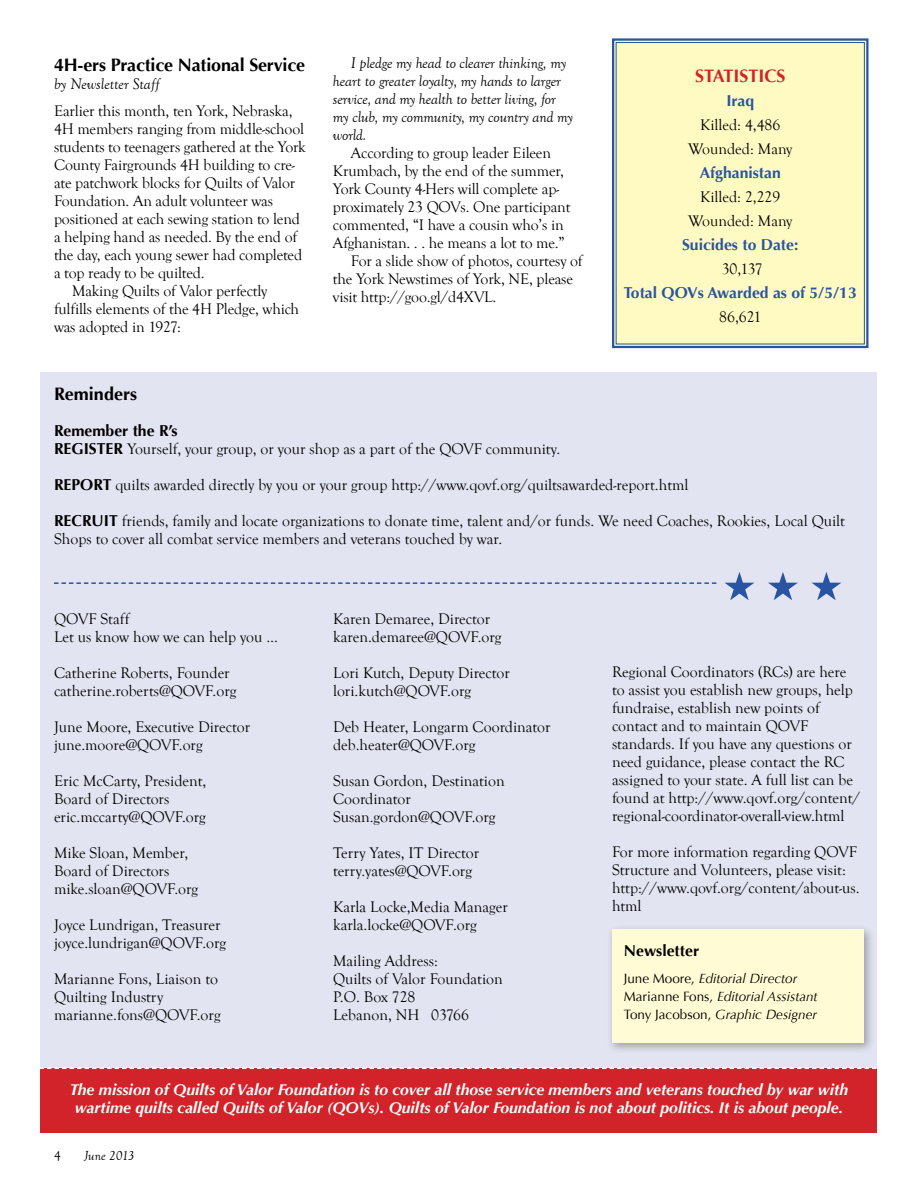
<style>
.page{position:relative;width:918px;height:1188px;background:#fff}
.page>*{position:absolute;margin:0;border:0;box-sizing:border-box;transform-origin:0 0}
.t1{font:700 18px "Optima";letter-spacing:-.01em;color:#000}
.t2{font:700 18px "Optima";color:#d2232a}
.t3{font:15.75px/18px "Goudy Old Style T";color:#000}
.t4{font:italic 700 15.75px/18px "Optima";color:#fff;text-align:center}
.t5{font:italic 15.75px/18px "Goudy Old Style T";letter-spacing:-.01em;color:#000}
.t6{font:700 15.75px "Optima";color:#2854a2}
.t7{font:700 15.75px "Optima";color:#000}
.t8{font:italic 13.5px/18px "Optima";color:#000}
.t9{font:italic 13.5px "Goudy Old Style T";color:#000}
.t10{font:13.5px "Goudy Old Style T";color:#000}
.s1{font-family:"Optima";font-weight:700}
.s2{font-style:normal}
</style>
<div class="page">
<div style="left:40px;top:372px;width:837px;height:696px;background:#e2e4f1"></div>
<div style="left:40px;top:1068px;width:837px;height:65px;background:#d2232a"></div>
<svg style="left:40px;top:1068px;width:837px;height:1px"></svg>
<svg style="left:54px;top:582px;width:662px;height:2px"></svg>
<div style="left:607px;top:924px;width:268px;height:130px;background:#000;opacity:.3"></div>
<div style="left:612px;top:930px;width:252px;height:113px;background:#fffcd5"></div>
<svg style="left:725px;top:572px;width:116px;height:28px"></svg>
<div style="left:612px;top:38px;width:257px;height:311px;background:#fffac2"></div>
<div style="left:616px;top:42px;width:249px;height:302px;border:1px solid #2854a2"></div>
<p class="t1" style="left:54px;top:54px;width:253px">4H-ers Practice National Service</p>
<p class="t5" style="left:54px;top:75px;width:107px">by Newsletter Staff</p>
<p class="t3" style="left:54px;top:102px;width:240px">Earlier this month, ten York, Nebraska,</p>
<p class="t3" style="left:54px;top:120px;width:252px">4H members ranging from middle-school</p>
<p class="t3" style="left:54px;top:138px;width:253px">students to teenagers gathered at the York</p>
<p class="t3" style="left:54px;top:156px;width:242px">County Fairgrounds 4H building to cre-</p>
<p class="t3" style="left:54px;top:174px;width:243px">ate patchwork blocks for Quilts of Valor</p>
<p class="t3" style="left:54px;top:192px;width:221px">Foundation. An adult volunteer was</p>
<p class="t3" style="left:54px;top:210px;width:248px">positioned at each sewing station to lend</p>
<p class="t3" style="left:54px;top:228px;width:245px">a helping hand as needed. By the end of</p>
<p class="t3" style="left:54px;top:246px;width:250px">the day, each young sewer had completed</p>
<p class="t3" style="left:54px;top:264px;width:152px">a top ready to be quilted.</p>
<p class="t3" style="left:72px;top:282px;width:197px">Making Quilts of Valor perfectly</p>
<p class="t3" style="left:54px;top:300px;width:247px">fulfills elements of the 4H Pledge, which</p>
<p class="t3" style="left:54px;top:318px;width:128px">was adopted in 1927:</p>
<p class="t5" style="left:333px;top:54px;width:242px;text-indent:18px">I pledge my head to clearer thinking, my heart to greater loyalty, my hands to larger service, and my health to better living, for my club, my community, my country and my world.</p>
<p class="t3" style="left:351px;top:144px;width:202px">According to group leader Eileen</p>
<p class="t3" style="left:333px;top:162px;width:233px">Krumbach, by the end of the summer,</p>
<p class="t3" style="left:333px;top:180px;width:228px">York County 4-Hers will complete ap-</p>
<p class="t3" style="left:333px;top:198px;width:239px">proximately 23 QOVs. One participant</p>
<p class="t3" style="left:333px;top:216px;width:232px">commented, “I have a cousin who’s in</p>
<p class="t3" style="left:333px;top:234px;width:233px">Afghanistan. . . he means a lot to me.”</p>
<p class="t3" style="left:351px;top:252px;width:233px">For a slide show of photos, courtesy of</p>
<p class="t3" style="left:333px;top:270px;width:242px">the York Newstimes of York, NE, please</p>
<p class="t3" style="left:333px;top:288px;width:165px">visit http://goo.gl/d4XVL.</p>
<p class="t2" style="left:695px;top:66px;width:92px">STATISTICS</p>
<p class="t6" style="left:726px;top:92px;width:29px">Iraq</p>
<p class="t3" style="left:688px;top:114px;width:106px;line-height:24px;text-align:center">Killed: 4,486<br>Wounded: Many</p>
<p class="t6" style="left:700px;top:164px;width:83px">Afghanistan</p>
<p class="t3" style="left:688px;top:186px;width:106px;line-height:24px;text-align:center">Killed: 2,229<br>Wounded: Many</p>
<p class="t6" style="left:682px;top:236px;width:118px">Suicides to Date:</p>
<p class="t3" style="left:722px;top:261px;width:42px">30,137</p>
<p class="t6" style="left:624px;top:284px;width:235px">Total QOVs Awarded as of 5/5/13</p>
<p class="t3" style="left:719px;top:309px;width:43px">86,621</p>
<p class="t1" style="left:54px;top:383px;width:85px">Reminders</p>
<p class="t7" style="left:54px;top:421px;width:125px">Remember the R’s</p>
<p class="t3" style="left:54px;top:440px;width:508px"><span class="s1">REGISTER</span> Yourself, your group, or your shop as a part of the QOVF community.</p>
<p class="t3" style="left:54px;top:476px;width:636px"><span class="s1">REPORT</span> quilts awarded directly by you or your group http://www.qovf.org/quiltsawarded-report.html</p>
<p class="t3" style="left:54px;top:512px;width:793px"><span class="s1">RECRUIT</span> friends, family and locate organizations to donate time, talent and/or funds. We need Coaches, Rookies, Local Quilt<br>Shops to cover all combat service members and veterans touched by war.</p>
<p class="t3" style="left:54px;top:610px;width:225px">QOVF Staff<br>Let us know how we can help you …</p>
<p class="t3" style="left:54px;top:664px;width:184px">Catherine Roberts, Founder catherine.roberts@QOVF.org</p>
<p class="t3" style="left:54px;top:718px;width:198px">June Moore, Executive Director june.moore@QOVF.org</p>
<p class="t3" style="left:54px;top:772px;width:154px">Eric McCarty, President,<br>Board of Directors eric.mccarty@QOVF.org</p>
<p class="t3" style="left:54px;top:844px;width:146px">Mike Sloan, Member,<br>Board of Directors mike.sloan@QOVF.org</p>
<p class="t3" style="left:54px;top:916px;width:174px">Joyce Lundrigan, Treasurer joyce.lundrigan@QOVF.org</p>
<p class="t3" style="left:54px;top:970px;width:168px">Marianne Fons, Liaison to<br>Quilting Industry marianne.fons@QOVF.org</p>
<p class="t3" style="left:333px;top:610px;width:170px">Karen Demaree, Director karen.demaree@QOVF.org</p>
<p class="t3" style="left:333px;top:664px;width:178px">Lori Kutch, Deputy Director lori.kutch@QOVF.org</p>
<p class="t3" style="left:333px;top:718px;width:219px">Deb Heater, Longarm Coordinator deb.heater@QOVF.org</p>
<p class="t3" style="left:333px;top:772px;width:173px">Susan Gordon, Destination<br>Coordinator<br>Susan.gordon@QOVF.org</p>
<p class="t3" style="left:333px;top:844px;width:148px">Terry Yates, IT Director terry.yates@QOVF.org</p>
<p class="t3" style="left:333px;top:898px;width:176px">Karla Locke,Media Manager karla.locke@QOVF.org</p>
<p class="t3" style="left:333px;top:952px;width:171px">Mailing Address:<br>Quilts of Valor Foundation<br>P.O. Box 728<br>Lebanon, NH 03766</p>
<p class="t3" style="left:612px;top:663px;width:250px">Regional Coordinators (RCs) are here to assist you establish new groups, help fundraise, establish new points of contact and to maintain QOVF standards. If you have any questions or need guidance, please contact the RC assigned to your state. A full list can be found at http://www.qovf.org/content/ regional-coordinator-overall-view.html</p>
<p class="t3" style="left:612px;top:843px;width:249px">For more information regarding QOVF<br>Structure and Volunteers, please visit: http://www.qovf.org/content/about-us. html</p>
<p class="t7" style="left:624px;top:941px;width:77px">Newsletter</p>
<p class="t8" style="left:624px;top:969px;width:195px"><span class="s2">June Moore,</span> Editorial Director<br><span class="s2">Marianne Fons,</span> Editorial Assistant<br><span class="s2">Tony Jacobson,</span> Graphic Designer</p>
<p class="t4" style="left:70px;top:1080px;width:780px">The mission of Quilts of Valor Foundation is to cover all those service members and veterans touched by war with wartime quilts called Quilts of Valor (QOVs). Quilts of Valor Foundation is not about politics. It is about people.</p>
<p class="t10" style="left:54px;top:1148px;width:8px">4</p>
<p class="t9" style="left:84px;top:1148px;width:52px">June 2013</p>
</div>
